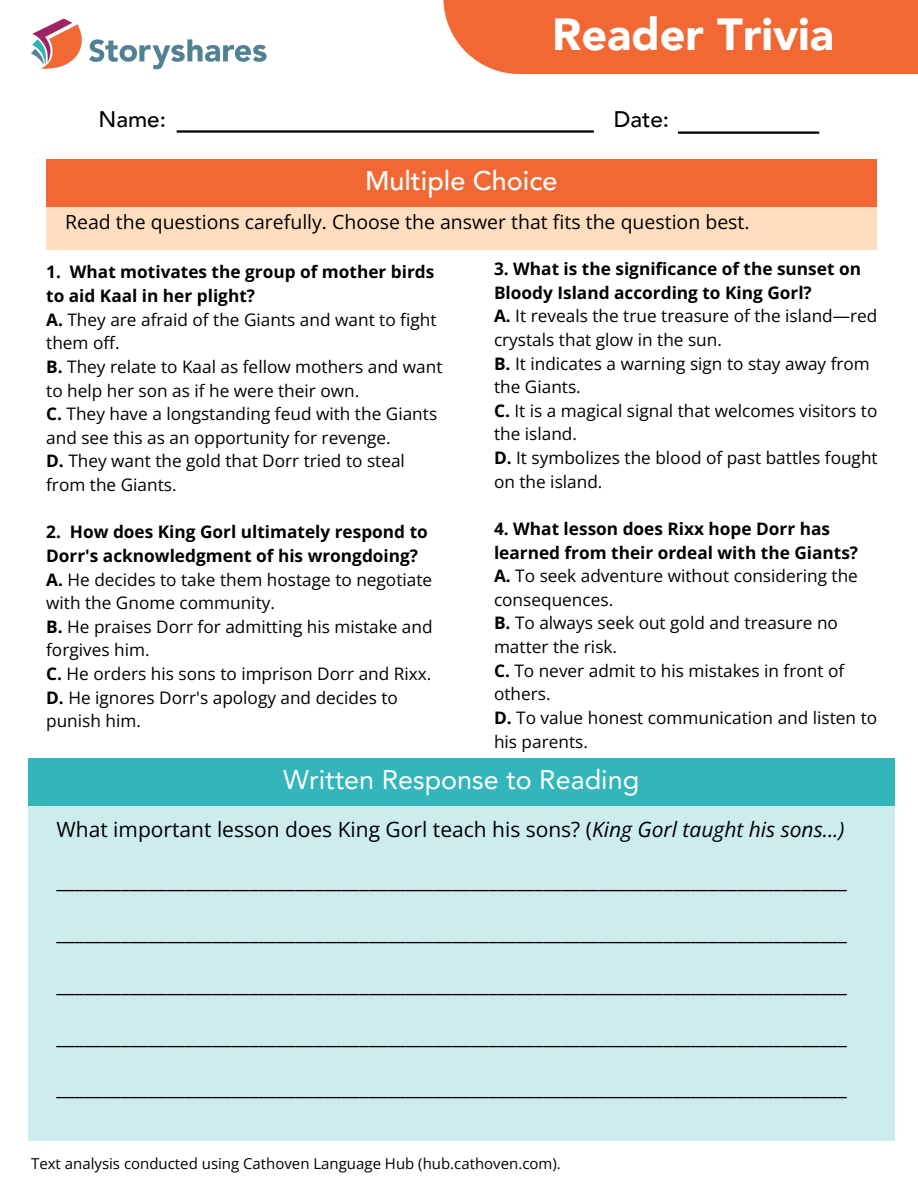
<style>
.page{position:relative;width:918px;height:1188px;background:#fff}
.page>*{position:absolute;margin:0;border:0;box-sizing:border-box;transform-origin:0 0}
.t1{font:900 45px "Avenir LT Pro";color:#fff}
.t2{font:27px "Avenir LT Pro";color:#fff}
.t3{font:500 27px "Avenir LT Pro";color:#fff}
.t4{font:500 22.5px "Avenir LT Pro";color:#000}
.t5{font:21px "Open Sans";color:#000}
.t6{font:19.5px "Open Sans";color:#000}
.t7{font:17.25px/23.7px "Open Sans";color:#000}
.t8{font:700 17.25px/23.7px "Open Sans";color:#000}
.t9{font:15px "Open Sans";color:#000}
.s1{font-weight:700}
.s2{font-style:italic}
</style>
<div class="page">
<img style="left:31px;top:18px;width:236px;height:52px">
<div style="left:443px;top:0;width:475px;height:74px;background:#f16834"></div>
<hr style="left:177px;top:130px;width:417px;height:3px;background:#000">
<hr style="left:678px;top:132px;width:141px;height:2px;background:#000">
<div style="left:46px;top:172px;width:830px;height:77px;background:#ffdec0"></div>
<div style="left:46px;top:160px;width:830px;height:47px;background:#f16834"></div>
<div style="left:28px;top:773px;width:867px;height:368px;background:#ccecee"></div>
<div style="left:28px;top:758px;width:866px;height:48px;background:#32b6bb"></div>
<p class="t1" style="left:552px;top:16px;width:283px">Reader Trivia</p>
<p class="t4" style="left:99px;top:110px;width:69px">Name:</p>
<p class="t4" style="left:614px;top:110px;width:57px">Date:</p>
<h1 class="t3" style="left:365px;top:169px;width:194px">Multiple Choice</h1>
<p class="t6" style="left:65px;top:208px;width:686px">Read the questions carefully. Choose the answer that fits the question best.</p>
<p class="t8" style="left:494px;top:257px;width:368px">3. What is the significance of the sunset on<br>Bloody Island according to King Gorl?</p>
<p class="t7" style="left:494px;top:304px;width:385px"><span class="s1">A.</span> It reveals the true treasure of the island—red crystals that glow in the sun.</p>
<p class="t7" style="left:494px;top:351px;width:377px"><span class="s1">B.</span> It indicates a warning sign to stay away from the Giants.</p>
<p class="t7" style="left:494px;top:398px;width:385px"><span class="s1">C.</span> It is a magical signal that welcomes visitors to the island.</p>
<p class="t7" style="left:494px;top:446px;width:385px"><span class="s1">D.</span> It symbolizes the blood of past battles fought on the island.</p>
<p class="t8" style="left:494px;top:516px;width:366px">4. What lesson does Rixx hope Dorr has learned from their ordeal with the Giants?</p>
<p class="t7" style="left:494px;top:564px;width:365px"><span class="s1">A.</span> To seek adventure without considering the consequences.</p>
<p class="t7" style="left:494px;top:611px;width:345px"><span class="s1">B.</span> To always seek out gold and treasure no matter the risk.</p>
<p class="t7" style="left:494px;top:658px;width:352px"><span class="s1">C.</span> To never admit to his mistakes in front of others.</p>
<p class="t7" style="left:494px;top:705px;width:385px"><span class="s1">D.</span> To value honest communication and listen to his parents.</p>
<p class="t2" style="left:283px;top:768px;width:357px">Written Response to Reading</p>
<h4 class="t8" style="left:46px;top:260px;width:390px">1. What motivates the group of mother birds to aid Kaal in her plight?</h4>
<p class="t7" style="left:46px;top:307px;width:392px"><span class="s1">A.</span> They are afraid of the Giants and want to fight them off.</p>
<h4 class="t7" style="left:46px;top:354px;width:398px"><span class="s1">B.</span> They relate to Kaal as fellow mothers and want to help her son as if he were their own.</h4>
<p class="t7" style="left:46px;top:402px;width:393px"><span class="s1">C.</span> They have a longstanding feud with the Giants and see this as an opportunity for revenge.</p>
<h2 class="t7" style="left:46px;top:449px;width:360px"><span class="s1">D.</span> They want the gold that Dorr tried to steal from the Giants.</h2>
<h6 class="t8" style="left:46px;top:520px;width:383px">2. How does King Gorl ultimately respond to<br>Dorr's acknowledgment of his wrongdoing?</h6>
<p class="t7" style="left:46px;top:567px;width:388px"><span class="s1">A.</span> He decides to take them hostage to negotiate with the Gnome community.</p>
<p class="t7" style="left:46px;top:614px;width:388px"><span class="s1">B.</span> He praises Dorr for admitting his mistake and forgives him.</p>
<p class="t7" style="left:46px;top:662px;width:387px"><span class="s1">C.</span> He orders his sons to imprison Dorr and Rixx.</p>
<p class="t7" style="left:46px;top:685px;width:353px"><span class="s1">D.</span> He ignores Dorr's apology and decides to punish him.</p>
<p class="t5" style="left:56px;top:814px;width:790px">What important lesson does King Gorl teach his sons? (<span class="s2">King Gorl taught his sons...)</span></p>
<p class="t5" style="left:56px;top:866px;width:792px">______________________________________________________________________________________</p>
<p class="t5" style="left:56px;top:918px;width:792px">______________________________________________________________________________________</p>
<h3 class="t5" style="left:56px;top:970px;width:792px">______________________________________________________________________________________</h3>
<h5 class="t5" style="left:56px;top:1021px;width:792px">______________________________________________________________________________________</h5>
<h5 class="t5" style="left:56px;top:1073px;width:792px">______________________________________________________________________________________</h5>
<h5 class="t9" style="left:31px;top:1153px;width:531px">Text analysis conducted using Cathoven Language Hub (hub.cathoven.com).</h5>
</div>
